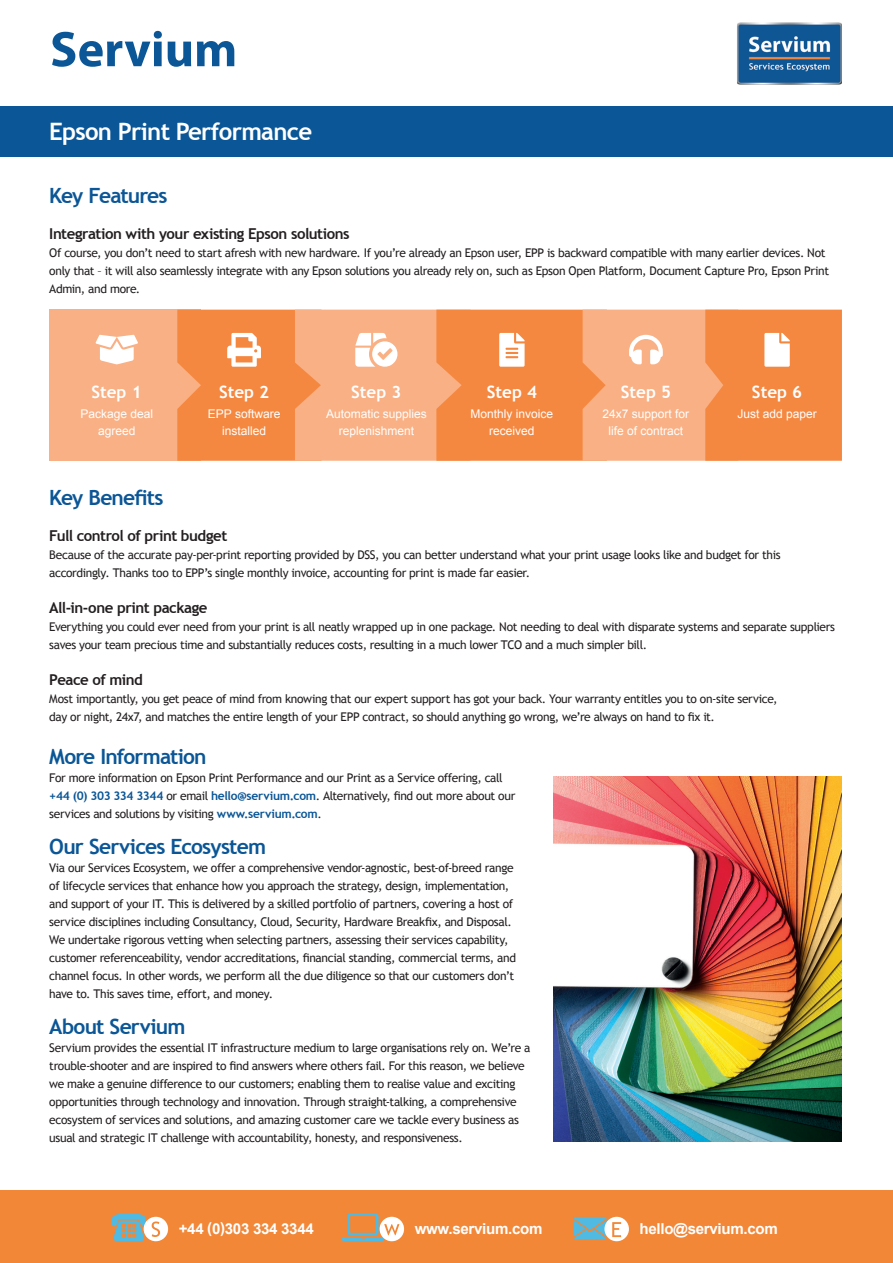
<style>
.page{position:relative;width:893px;height:1263px;background:#fff}
.page>*{position:absolute;margin:0;border:0;box-sizing:border-box;transform-origin:0 0}
.t1{font:700 24px "Trebuchet MS";letter-spacing:-.03em;color:#fff}
.t2{font:700 21px "Trebuchet MS";letter-spacing:-.04em;color:#0b5696}
.t3{font:700 16.95px "Trebuchet MS";color:#fff}
.t4{font:700 15.15px "Arial";letter-spacing:-.02em;color:#fff}
.t5{font:700 15px "Trebuchet MS";letter-spacing:-.03em;color:#231f20}
.t6{font:12px/18px "Trebuchet MS";letter-spacing:-.03em;color:#231f20}
.t7{font:12px/16.5px "Arial";color:#fff;text-align:center}
.s1{font-weight:700;color:#0b5696}
</style>
<div class="page">
<img style="left:737px;top:22px;width:105px;height:63px">
<svg style="left:52px;top:31px;width:110px;height:36px"></svg>
<svg style="left:168px;top:42px;width:23px;height:25px"></svg>
<svg style="left:197px;top:41px;width:37px;height:25px"></svg>
<div style="left:0;top:106px;width:893px;height:51px;background:#0b5696"></div>
<div style="left:49px;top:310px;width:152px;height:151px;background:#f9b084"></div>
<svg style="left:96px;top:335px;width:42px;height:29px"></svg>
<svg style="left:177px;top:310px;width:665px;height:151px;background:#f69b61"></svg>
<img style="left:553px;top:776px;width:289px;height:365px">
<div style="left:0;top:1190px;width:893px;height:73px;background:#f18737"></div>
<svg style="left:111px;top:1213px;width:35px;height:28px"></svg>
<div style="left:144px;top:1217px;width:24px;height:24px;background:#fff;border-radius:50%"></div>
<svg style="left:152px;top:1221px;width:8px;height:16px"></svg>
<div style="left:380px;top:1217px;width:24px;height:24px;background:#fff;border-radius:50%"></div>
<svg style="left:342px;top:1213px;width:57px;height:28px"></svg>
<div style="left:604px;top:1217px;width:25px;height:24px;background:#fff;border-radius:50%"></div>
<svg style="left:573px;top:1217px;width:48px;height:22px"></svg>
<h1 class="t1" style="left:49px;top:117px;width:264px">Epson Print Performance</h1>
<h2 class="t2" style="left:49px;top:182px;width:120px">Key Features</h2>
<p class="t5" style="left:49px;top:224px;width:302px">Integration with your existing Epson solutions</p>
<p class="t6" style="left:49px;top:244px;width:781px">Of course, you don’t need to start afresh with new hardware. If you’re already an Epson user, EPP is backward compatible with many earlier devices. Not only that – it will also seamlessly integrate with any Epson solutions you already rely on, such as Epson Open Platform, Document Capture Pro, Epson Print<br>Admin, and more.</p>
<h3 class="t3" style="left:91px;top:382px;width:52px">Step 1</h3>
<h3 class="t3" style="left:219px;top:382px;width:52px">Step 2</h3>
<h3 class="t3" style="left:351px;top:382px;width:52px">Step 3</h3>
<h3 class="t3" style="left:487px;top:382px;width:52px">Step 4</h3>
<h3 class="t3" style="left:621px;top:382px;width:52px">Step 5</h3>
<h3 class="t3" style="left:752px;top:382px;width:52px">Step 6</h3>
<p class="t7" style="left:80px;top:406px;width:74px">Package deal agreed</p>
<p class="t7" style="left:208px;top:406px;width:74px">EPP software installed</p>
<p class="t7" style="left:326px;top:406px;width:102px">Automatic supplies replenishment</p>
<p class="t7" style="left:471px;top:406px;width:84px">Monthly invoice received</p>
<p class="t7" style="left:603px;top:406px;width:88px">24x7 support for life of contract</p>
<p class="t7" style="left:737px;top:406px;width:81px">Just add paper</p>
<h2 class="t2" style="left:49px;top:485px;width:116px">Key Benefits</h2>
<p class="t5" style="left:49px;top:526px;width:179px">Full control of print budget</p>
<p class="t6" style="left:49px;top:546px;width:733px">Because of the accurate pay-per-print reporting provided by DSS, you can better understand what your print usage looks like and budget for this accordingly. Thanks too to EPP’s single monthly invoice, accounting for print is made far easier.</p>
<p class="t5" style="left:49px;top:598px;width:160px">All-in-one print package</p>
<p class="t6" style="left:49px;top:618px;width:787px">Everything you could ever need from your print is all neatly wrapped up in one package. Not needing to deal with disparate systems and separate suppliers saves your team precious time and substantially reduces costs, resulting in a much lower TCO and a much simpler bill.</p>
<p class="t5" style="left:49px;top:670px;width:95px">Peace of mind</p>
<p class="t6" style="left:49px;top:690px;width:730px">Most importantly, you get peace of mind from knowing that our expert support has got your back. Your warranty entitles you to on-site service, day or night, 24x7, and matches the entire length of your EPP contract, so should anything go wrong, we’re always on hand to fix it.</p>
<h2 class="t2" style="left:49px;top:743px;width:159px">More Information</h2>
<p class="t6" style="left:49px;top:768px;width:468px">For more information on Epson Print Performance and our Print as a Service offering, call <span class="s1">+44 (0) 303 334 3344</span> or email <span class="s1">hello@servium.com</span>. Alternatively, find out more about our services and solutions by visiting <span class="s1">www.servium.com</span>.</p>
<h2 class="t2" style="left:49px;top:833px;width:218px">Our Services Ecosystem</h2>
<p class="t6" style="left:49px;top:858px;width:468px">Via our Services Ecosystem, we offer a comprehensive vendor-agnostic, best-of-breed range of lifecycle services that enhance how you approach the strategy, design, implementation, and support of your IT. This is delivered by a skilled portfolio of partners, covering a host of service disciplines including Consultancy, Cloud, Security, Hardware Breakfix, and Disposal.<br>We undertake rigorous vetting when selecting partners, assessing their services capability, customer referenceability, vendor accreditations, financial standing, commercial terms, and channel focus. In other words, we perform all the due diligence so that our customers don’t have to. This saves time, effort, and money.</p>
<h2 class="t2" style="left:49px;top:1013px;width:138px">About Servium</h2>
<p class="t6" style="left:49px;top:1038px;width:483px">Servium provides the essential IT infrastructure medium to large organisations rely on. We’re a trouble-shooter and are inspired to find answers where others fail. For this reason, we believe we make a genuine difference to our customers; enabling them to realise value and exciting opportunities through technology and innovation. Through straight-talking, a comprehensive ecosystem of services and solutions, and amazing customer care we tackle every business as usual and strategic IT challenge with accountability, honesty, and responsiveness.</p>
<p class="t4" style="left:179px;top:1219px;width:137px">+44 (0)303 334 3344</p>
<p class="t4" style="left:415px;top:1219px;width:129px">www.servium.com</p>
<p class="t4" style="left:640px;top:1219px;width:140px">hello@servium.com</p>
</div>
